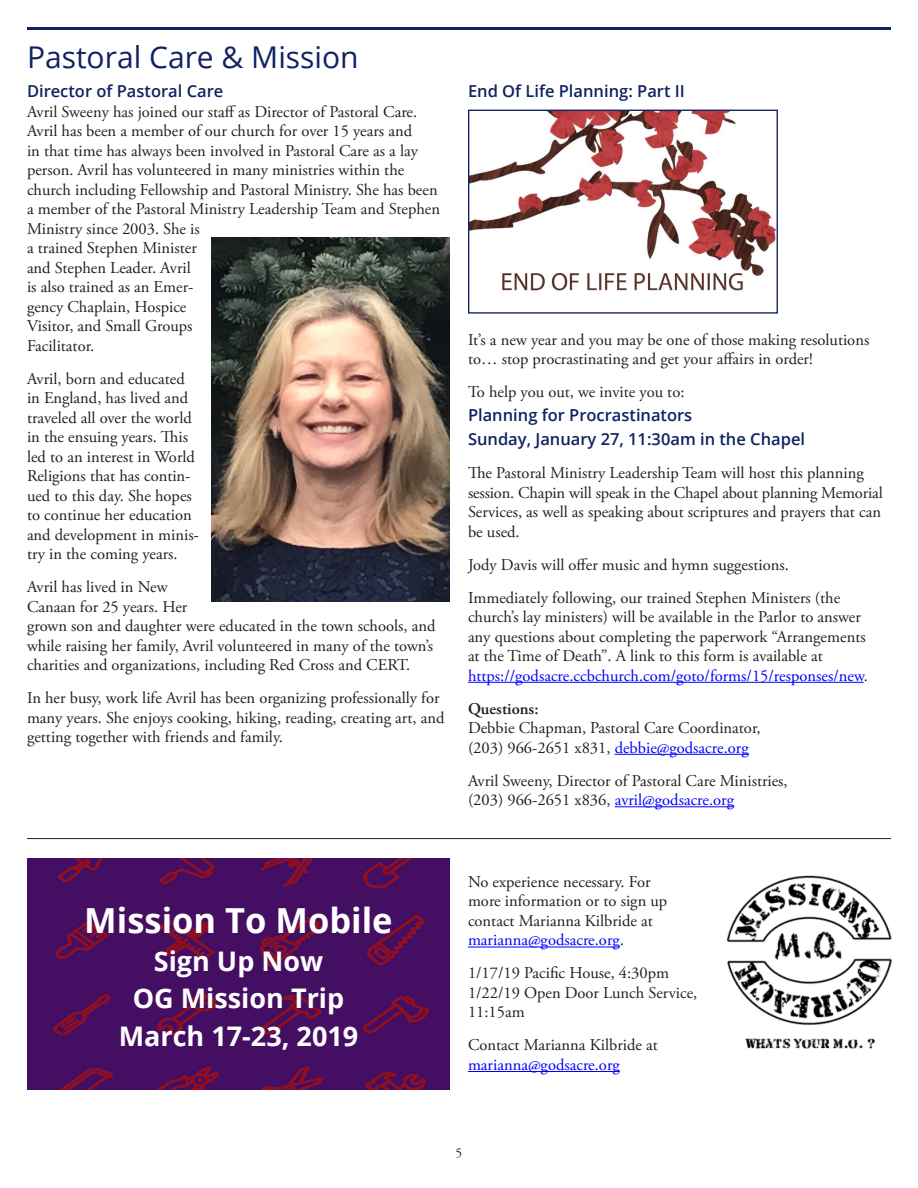
<style>
.page{position:relative;width:918px;height:1188px;background:#fff}
.page>*{position:absolute;margin:0;border:0;box-sizing:border-box;transform-origin:0 0}
._10_Head{font:700 34.5px "Open Sans";color:#fff}
._10_Head-2{font:30px "Open Sans";color:#102261}
._10_Head-3{font:700 27px "Open Sans";color:#fff}
._50_Body{font:16.5px/19.5px "Adobe Garamond Pro";color:#231f20}
._20_Subhead{font:600 16.5px "Open Sans";color:#102261}
._25_Sub_subhead{font:600 16.5px "Adobe Garamond Pro";color:#231f20}
.t1{font:13.5px "Adobe Garamond Pro";color:#231f20}
.s1{color:#00f}
</style>
<div class="page">
<hr style="left:27px;top:27px;width:864px;height:3px;background:#102261">
<img style="left:470px;top:112px;width:306px;height:179px">
<div style="left:468px;top:110px;width:310px;height:204px;border:1px solid #102261"></div>
<hr style="left:468px;top:682px;width:396px;height:1px;background:#00f">
<hr style="left:615px;top:754px;width:134px;height:1px;background:#00f">
<hr style="left:615px;top:806px;width:119px;height:1px;background:#00f">
<hr style="left:27px;top:838px;width:864px;height:1px;background:#231f20">
<img style="left:211px;top:237px;width:239px;height:365px">
<hr style="left:468px;top:947px;width:152px;height:1px;background:#00f">
<hr style="left:468px;top:1071px;width:152px;height:1px;background:#00f">
<img style="left:726px;top:875px;width:166px;height:174px">
<img style="left:27px;top:859px;width:423px;height:230px">
<p class="_10_Head-2" style="left:27px;top:37px;width:333px">Pastoral Care &amp; Mission</p>
<p class="_20_Subhead" style="left:27px;top:80px;width:198px">Director of Pastoral Care</p>
<p class="_50_Body" style="left:27px;top:102px;width:415px">Avril Sweeny has joined our staff as Director of Pastoral Care.<br>Avril has been a member of our church for over 15 years and<br>in that time has always been involved in Pastoral Care as a lay person. Avril has volunteered in many ministries within the church including Fellowship and Pastoral Ministry. She has been a member of the Pastoral Ministry Leadership Team and Stephen Ministry since 2003. She is<br>a trained Stephen Minister<br>and Stephen Leader. Avril<br>is also trained as an Emer-<br>gency Chaplain, Hospice<br>Visitor, and Small Groups<br>Facilitator.</p>
<p class="_50_Body" style="left:27px;top:369px;width:173px">Avril, born and educated in England, has lived and traveled all over the world in the ensuing years. This led to an interest in World<br>Religions that has contin&shy;ued to this day. She hopes to continue her education and development in minis&shy;try in the coming years.</p>
<p class="_50_Body" style="left:27px;top:578px;width:410px">Avril has lived in New<br>Canaan for 25 years. Her<br>grown son and daughter were educated in the town schools, and while raising her family, Avril volunteered in many of the town’s charities and organizations, including Red Cross and CERT.</p>
<p class="_50_Body" style="left:27px;top:689px;width:419px">In her busy, work life Avril has been organizing professionally for many years. She enjoys cooking, hiking, reading, creating art, and getting together with friends and family.</p>
<p class="_20_Subhead" style="left:468px;top:80px;width:218px">End Of Life Planning: Part II</p>
<p class="_50_Body" style="left:468px;top:330px;width:403px">It’s a new year and you may be one of those making resolutions to… stop procrastinating and get your affairs in order!</p>
<p class="_50_Body" style="left:468px;top:383px;width:218px">To help you out, we invite you to:</p>
<p class="_20_Subhead" style="left:468px;top:404px;width:226px">Planning for Procrastinators</p>
<p class="_20_Subhead" style="left:468px;top:428px;width:339px">Sunday, January 27, 11:30am in the Chapel</p>
<p class="_50_Body" style="left:468px;top:464px;width:416px">The Pastoral Ministry Leadership Team will host this planning session. Chapin will speak in the Chapel about planning Memorial Services, as well as speaking about scriptures and prayers that can be used.</p>
<p class="_50_Body" style="left:468px;top:555px;width:322px">Jody Davis will offer music and hymn suggestions.</p>
<p class="_50_Body" style="left:468px;top:588px;width:401px">Immediately following, our trained Stephen Ministers (the church’s lay ministers) will be available in the Parlor to answer any questions about completing the paperwork “Arrangements at the Time of Death”. A link to this form is available at <span class="s1">https://godsacre.ccbchurch.com/goto/forms/15/responses/new</span>.</p>
<p class="_25_Sub_subhead" style="left:468px;top:699px;width:72px">Questions:</p>
<p class="_50_Body" style="left:468px;top:719px;width:294px">Debbie Chapman, Pastoral Care Coordinator, (203) 966-2651 x831, <span class="s1">debbie@godsacre.org</span></p>
<p class="_50_Body" style="left:468px;top:771px;width:321px">Avril Sweeny, Director of Pastoral Care Ministries, (203) 966-2651 x836, <span class="s1">avril@godsacre.org</span></p>
<p class="_10_Head" style="left:84px;top:896px;width:310px">Mission To Mobile</p>
<p class="_10_Head-3" style="left:154px;top:942px;width:171px">Sign Up Now</p>
<p class="_10_Head-3" style="left:133px;top:979px;width:213px">OG Mission Trip</p>
<p class="_10_Head-3" style="left:119px;top:1017px;width:241px">March 17-23, 2019</p>
<p class="_50_Body" style="left:468px;top:872px;width:201px">No experience necessary. For more information or to sign up contact Marianna Kilbride at <span class="s1">marianna@godsacre.org</span>.</p>
<p class="_50_Body" style="left:468px;top:964px;width:231px">1/17/19 Pacific House, 4:30pm<br>1/22/19 Open Door Lunch Service,<br>11:15am</p>
<p class="_50_Body" style="left:468px;top:1036px;width:191px">Contact Marianna Kilbride at <span class="s1">marianna@godsacre.org</span></p>
<p class="t1" style="left:456px;top:1145px;width:8px">5</p>
</div>
